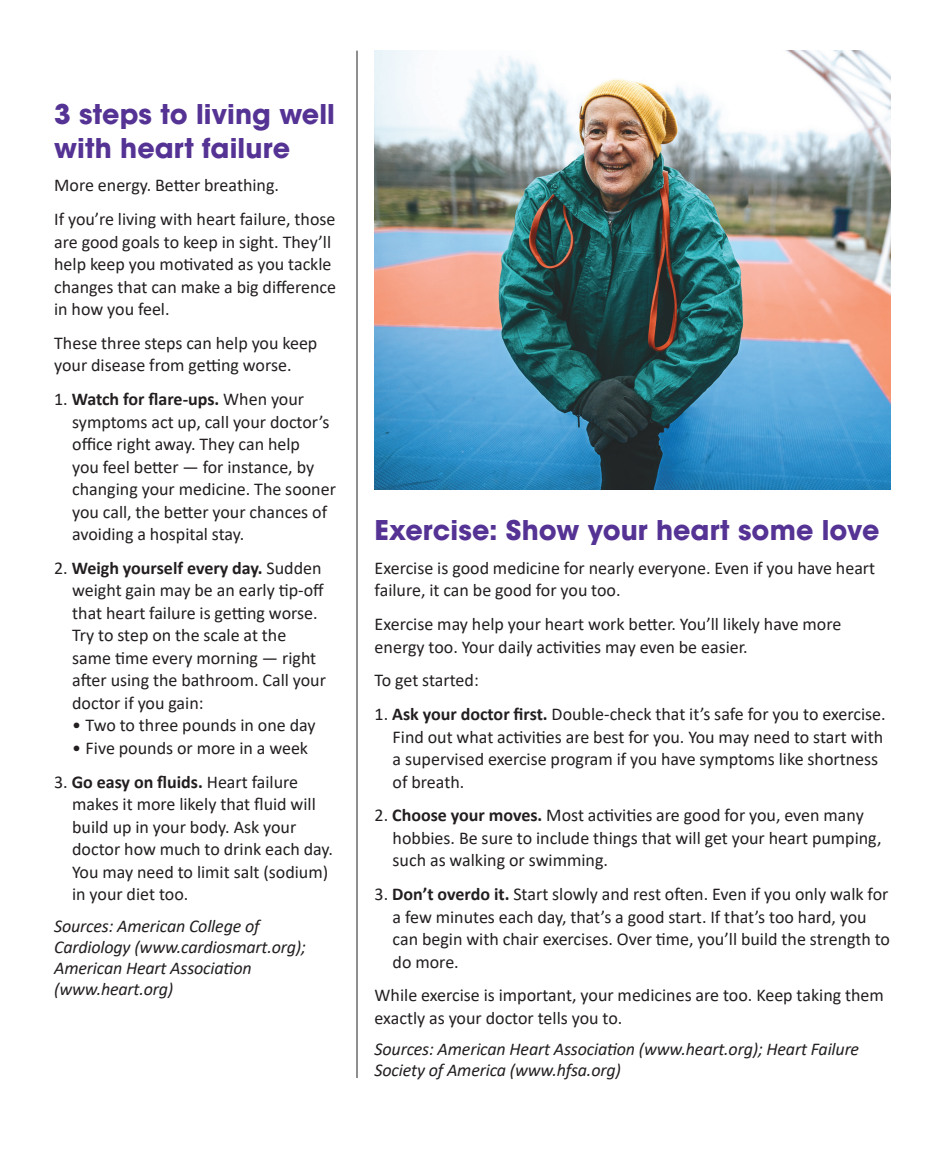
<style>
.page{position:relative;width:945px;height:1161px;background:#fff}
.page>*{position:absolute;margin:0;border:0;box-sizing:border-box;transform-origin:0 0}
.t1{font:700 27px/33.8px "ITC Avant Garde Std";letter-spacing:.005em;color:#553394}
._12pt_BODY_MAIN___MC{font:18px/22.5px "Calibri";color:#231f20}
._12pt_Source___MC{font:italic 18px/21px "Calibri";letter-spacing:-.01em;color:#231f20}
.s1{font-weight:700}
</style>
<div class="page">
<img style="left:375px;top:51px;width:516px;height:438px">
<hr style="left:357px;top:51px;width:1px;height:1027px;background:#231f20">
<h1 class="t1" style="left:54px;top:97px;width:282px">3 steps to living well with heart failure</h1>
<p class="_12pt_BODY_MAIN___MC" style="left:54px;top:174px;width:226px">More energy. Better breathing.</p>
<p class="_12pt_BODY_MAIN___MC" style="left:54px;top:207px;width:284px">If you’re living with heart failure, those are good goals to keep in sight. They’ll help keep you motivated as you tackle changes that can make a big difference in how you feel.</p>
<p class="_12pt_BODY_MAIN___MC" style="left:54px;top:331px;width:265px">These three steps can help you keep your disease from getting worse.</p>
<p class="_12pt_BODY_MAIN___MC" style="left:72px;top:387px;width:265px;text-indent:-18px">1. <span class="s1">Watch for flare-ups.</span> When your symptoms act up, call your doctor’s office right away. They can help<br>you feel better — for instance, by changing your medicine. The sooner you call, the better your chances of avoiding a hospital stay.</p>
<p class="_12pt_BODY_MAIN___MC" style="left:72px;top:556px;width:255px;text-indent:-18px">2. <span class="s1">Weigh yourself every day.</span> Sudden weight gain may be an early tip-off that heart failure is getting worse.<br>Try to step on the scale at the same time every morning — right after using the bathroom. Call your doctor if you gain:</p>
<p class="_12pt_BODY_MAIN___MC" style="left:72px;top:714px;width:245px">• Two to three pounds in one day</p>
<p class="_12pt_BODY_MAIN___MC" style="left:72px;top:736px;width:238px">• Five pounds or more in a week</p>
<p class="_12pt_BODY_MAIN___MC" style="left:72px;top:770px;width:262px;text-indent:-18px">3. <span class="s1">Go easy on fluids.</span> Heart failure makes it more likely that fluid will build up in your body. Ask your doctor how much to drink each day.<br>You may need to limit salt (sodium) in your diet too.</p>
<p class="_12pt_Source___MC" style="left:54px;top:914px;width:253px">Sources: American College of<br>Cardiology (www.cardiosmart.org);<br>American Heart Association (www.heart.org)</p>
<h2 class="t1" style="left:375px;top:513px;width:506px">Exercise: Show your heart some love</h2>
<p class="_12pt_BODY_MAIN___MC" style="left:375px;top:556px;width:502px">Exercise is good medicine for nearly everyone. Even if you have heart failure, it can be good for you too.</p>
<p class="_12pt_BODY_MAIN___MC" style="left:375px;top:612px;width:468px">Exercise may help your heart work better. You’ll likely have more energy too. Your daily activities may even be easier.</p>
<p class="_12pt_BODY_MAIN___MC" style="left:375px;top:669px;width:106px">To get started:</p>
<p class="_12pt_BODY_MAIN___MC" style="left:393px;top:702px;width:495px;text-indent:-18px">1. <span class="s1">Ask your doctor first.</span> Double-check that it’s safe for you to exercise.<br>Find out what activities are best for you. You may need to start with a supervised exercise program if you have symptoms like shortness of breath.</p>
<p class="_12pt_BODY_MAIN___MC" style="left:393px;top:804px;width:490px;text-indent:-18px">2. <span class="s1">Choose your moves.</span> Most activities are good for you, even many hobbies. Be sure to include things that will get your heart pumping, such as walking or swimming.</p>
<p class="_12pt_BODY_MAIN___MC" style="left:393px;top:882px;width:499px;text-indent:-18px">3. <span class="s1">Don’t overdo it.</span> Start slowly and rest often. Even if you only walk for a few minutes each day, that’s a good start. If that’s too hard, you can begin with chair exercises. Over time, you’ll build the strength to do more.</p>
<p class="_12pt_BODY_MAIN___MC" style="left:375px;top:984px;width:511px">While exercise is important, your medicines are too. Keep taking them exactly as your doctor tells you to.</p>
<p class="_12pt_Source___MC" style="left:375px;top:1038px;width:486px">Sources: American Heart Association (www.heart.org); Heart Failure<br>Society of America (www.hfsa.org)</p>
</div>
